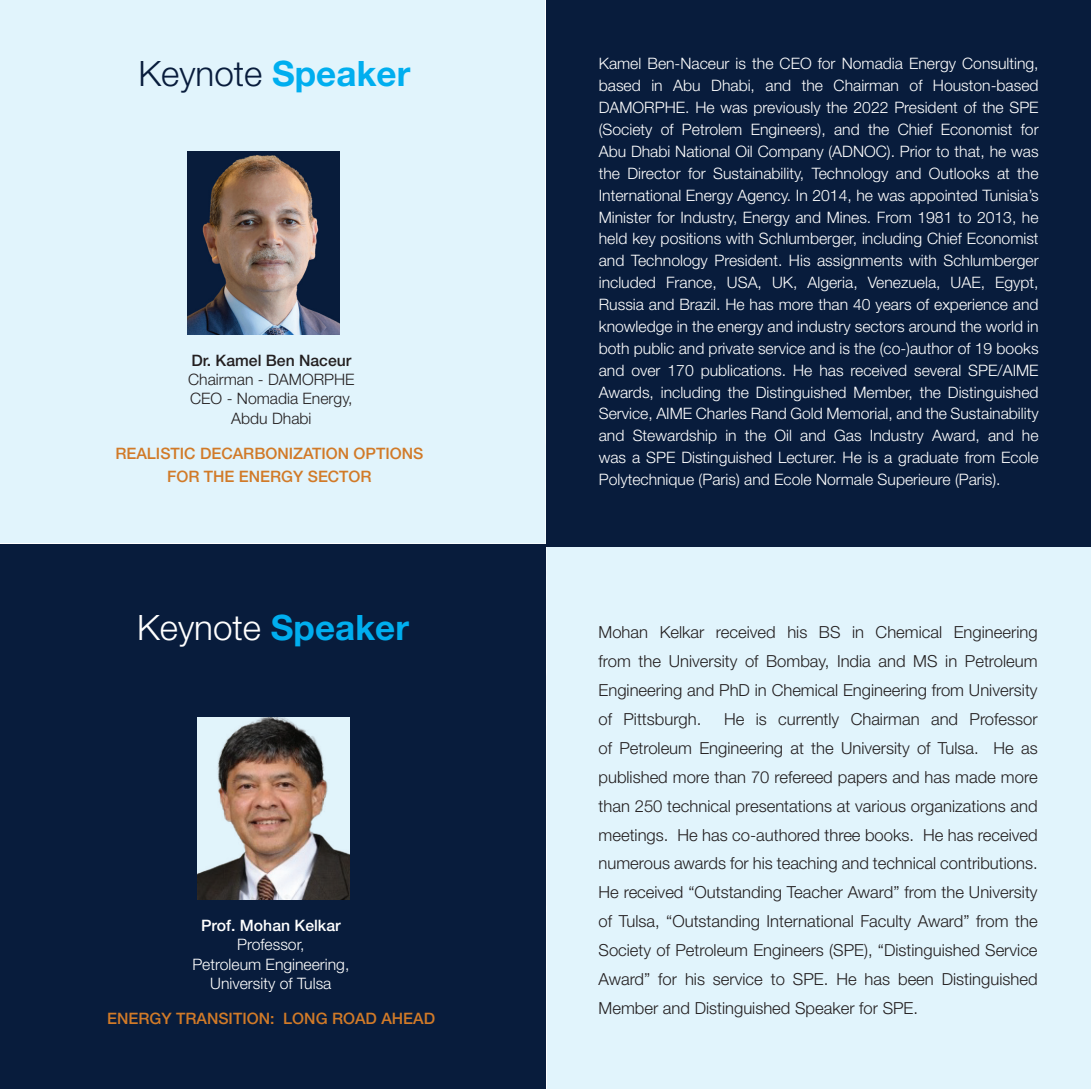
<style>
.page{position:relative;width:1091px;height:1089px;background:#fff}
.page>*{position:absolute;margin:0;border:0;box-sizing:border-box;transform-origin:0 0}
.t1{font:300 35px "Helvetica Neue LT Std";color:#fff}
.t2{font:300 35px "Helvetica Neue LT Std";color:#081c3c}
.t3{font:300 16.62px/28.9px "Helvetica Neue LT Std";color:#231f20;text-align:justify}
.t4{font:300 15.75px/21.9px "Helvetica Neue LT Std";color:#fff;text-align:center}
.t5{font:500 15.75px/22.8px "Helvetica Neue LT Std";color:#d17a28;text-align:center}
.t6{font:300 15.75px/19.2px "Helvetica Neue LT Std";color:#231f20;text-align:center}
.t7{font:500 15.75px "Helvetica Neue LT Std";color:#231f20}
.t8{font:500 15.75px "Helvetica Neue LT Std";color:#fff}
.s1{font-weight:700;color:#00aeef}
</style>
<div class="page">
<div style="left:547px;top:545px;width:543px;height:544px;background:#e1f4fc"></div>
<div style="left:0;top:544px;width:546px;height:545px;background:#081c3c"></div>
<img style="left:198px;top:717px;width:151px;height:182px">
<div style="left:0;top:0;width:544px;height:543px;background:#e1f4fc"></div>
<div style="left:546px;top:0;width:544px;height:546px;background:#081c3c"></div>
<img style="left:187px;top:152px;width:152px;height:182px">
<h1 class="t2" style="left:138px;top:53px;width:273px">Keynote <span class="s1">Speaker</span></h1>
<p class="t7" style="left:191px;top:351px;width:161px">Dr. Kamel Ben Naceur</p>
<p class="t6" style="left:188px;top:370px;width:168px">Chairman - DAMORPHE<br>CEO - Nomadia Energy,<br>Abdu Dhabi</p>
<p class="t5" style="left:115px;top:442px;width:309px">REALISTIC DECARBONIZATION OPTIONS<br>FOR THE ENERGY SECTOR</p>
<h1 class="t1" style="left:137px;top:606px;width:273px">Keynote <span class="s1">Speaker</span></h1>
<p class="t8" style="left:201px;top:916px;width:141px">Prof. Mohan Kelkar</p>
<p class="t4" style="left:192px;top:935px;width:158px;line-height:19.2px">Professor,<br>Petroleum Engineering,<br>University of Tulsa</p>
<p class="t5" style="left:107px;top:1007px;width:329px">ENERGY TRANSITION: LONG ROAD AHEAD</p>
<p class="t4" style="left:598px;top:52px;width:441px;text-align:justify">Kamel Ben-Naceur is the CEO for Nomadia Energy Consulting, based in Abu Dhabi, and the Chairman of Houston-based DAMORPHE. He was previously the 2022 President of the SPE (Society of Petrolem Engineers), and the Chief Economist for Abu Dhabi National Oil Company (ADNOC). Prior to that, he was the Director for Sustainability, Technology and Outlooks at the International Energy Agency. In 2014, he was appointed Tunisia’s Minister for Industry, Energy and Mines. From 1981 to 2013, he held key positions with Schlumberger, including Chief Economist and Technology President. His assignments with Schlumberger included France, USA, UK, Algeria, Venezuela, UAE, Egypt, Russia and Brazil. He has more than 40 years of experience and knowledge in the energy and industry sectors around the world in both public and private service and is the (co-)author of 19 books and over 170 publications. He has received several SPE/AIME Awards, including the Distinguished Member, the Distinguished Service, AIME Charles Rand Gold Memorial, and the Sustainability and Stewardship in the Oil and Gas Industry Award, and he was a SPE Distinguished Lecturer. He is a graduate from Ecole Polytechnique (Paris) and Ecole Normale Superieure (Paris).</p>
<p class="t3" style="left:598px;top:618px;width:440px">Mohan Kelkar received his BS in Chemical Engineering from the University of Bombay, India and MS in Petroleum Engineering and PhD in Chemical Engineering from University of Pittsburgh.</p>
<p class="t3" style="left:598px;top:704px;width:440px;text-indent:126px">He is currently Chairman and Professor of Petroleum Engineering at the University of Tulsa. He as published more than 70 refereed papers and has made more than 250 technical presentations at various organizations and meetings. He has co-authored three books. He has received numerous awards for his teaching and technical contributions.<br>He received “Outstanding Teacher Award” from the University of Tulsa, “Outstanding International Faculty Award” from the Society of Petroleum Engineers (SPE), “Distinguished Service Award” for his service to SPE. He has been Distinguished Member and Distinguished Speaker for SPE.</p>
</div>
